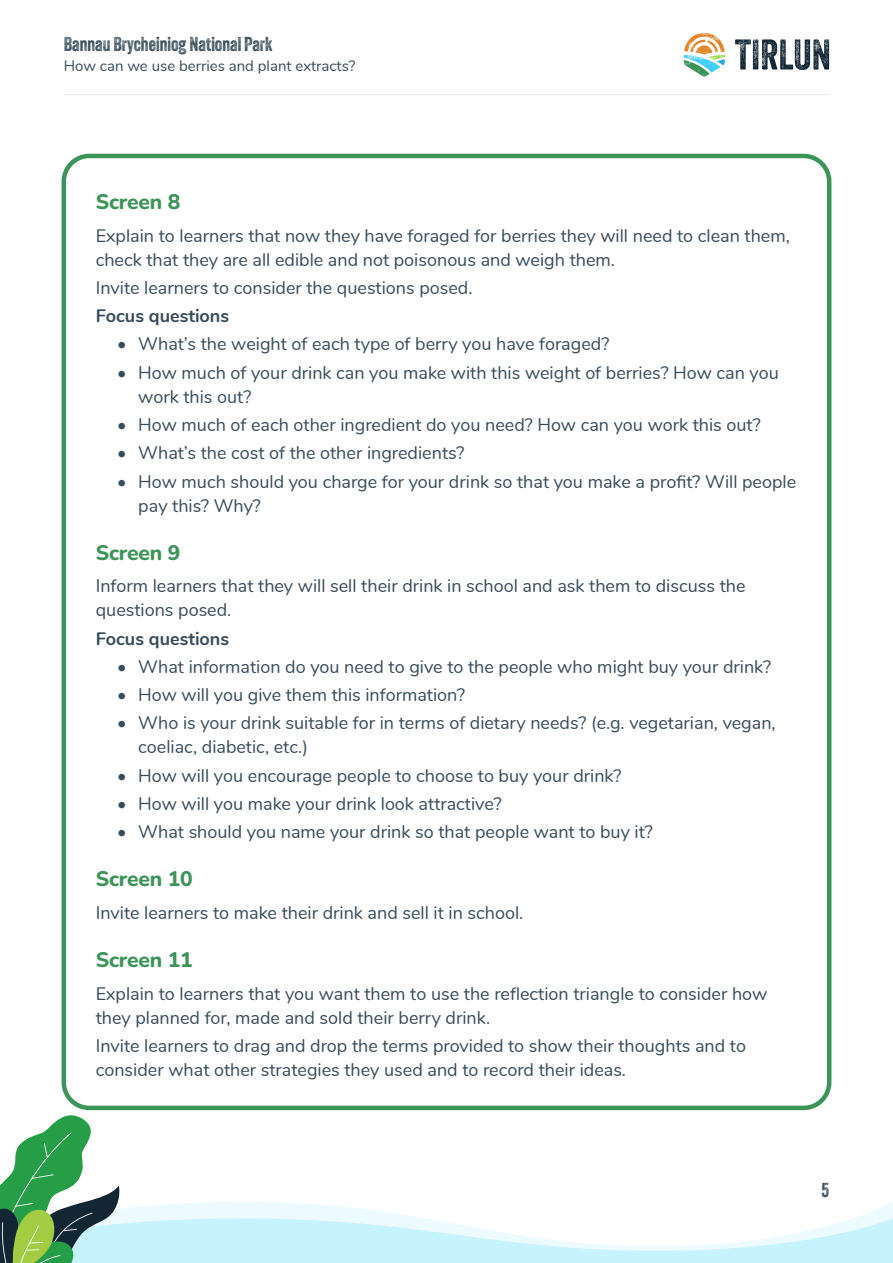
<style>
.page{position:relative;width:893px;height:1263px;background:#fff}
.page>*{position:absolute;margin:0;border:0;box-sizing:border-box;transform-origin:0 0}
.Page_section_heading{font:800 21px "Nunito";letter-spacing:-.01em;color:#3d9459}
.t1{font:19.5px "Veneer Two";color:#374c5a}
.Body_text{font:18px/24px "Nunito";color:#374c5a}
.Body_text-2{font:700 18px "Nunito";color:#374c5a}
.t2{font:15px "Nunito";color:#374c5a}
</style>
<div class="page">
<svg style="left:735px;top:39px;width:94px;height:31px"></svg>
<svg style="left:684px;top:33px;width:41px;height:44px"></svg>
<hr style="left:64px;top:94px;width:765px;height:1px;background:#e6e7e9">
<div style="left:62px;top:154px;width:769px;height:956px;border:4px solid #3d9459;border-radius:26px"></div>
<svg style="left:0;top:1108px;width:893px;height:155px"></svg>
<p class="t1" style="left:64px;top:32px;width:210px">Bannau Brycheiniog National Park</p>
<p class="t2" style="left:64px;top:54px;width:293px">How can we use berries and plant extracts?</p>
<p class="Page_section_heading" style="left:96px;top:187px;width:86px">Screen 8</p>
<p class="Body_text" style="left:96px;top:222px;width:696px">Explain to learners that now they have foraged for berries they will need to clean them, check that they are all edible and not poisonous and weigh them.</p>
<p class="Body_text" style="left:96px;top:275px;width:378px">Invite learners to consider the questions posed.</p>
<p class="Body_text-2" style="left:96px;top:303px;width:135px">Focus questions</p>
<p class="Body_text" style="left:117px;top:331px;width:494px">• What’s the weight of each type of berry you have foraged?</p>
<p class="Body_text" style="left:138px;top:359px;width:642px;text-indent:-21px">• How much of your drink can you make with this weight of berries? How can you work this out?</p>
<p class="Body_text" style="left:117px;top:412px;width:645px">• How much of each other ingredient do you need? How can you work this out?</p>
<p class="Body_text" style="left:117px;top:440px;width:349px">• What’s the cost of the other ingredients?</p>
<p class="Body_text" style="left:138px;top:468px;width:659px;text-indent:-21px">• How much should you charge for your drink so that you make a profit? Will people pay this? Why?</p>
<p class="Page_section_heading" style="left:96px;top:537px;width:86px">Screen 9</p>
<p class="Body_text" style="left:96px;top:573px;width:651px">Inform learners that they will sell their drink in school and ask them to discuss the questions posed.</p>
<p class="Body_text-2" style="left:96px;top:625px;width:135px">Focus questions</p>
<p class="Body_text" style="left:117px;top:653px;width:655px">• What information do you need to give to the people who might buy your drink?</p>
<p class="Body_text" style="left:117px;top:682px;width:350px">• How will you give them this information?</p>
<p class="Body_text" style="left:138px;top:710px;width:639px;text-indent:-21px">• Who is your drink suitable for in terms of dietary needs? (e.g. vegetarian, vegan, coeliac, diabetic, etc.)</p>
<p class="Body_text" style="left:117px;top:762px;width:506px">• How will you encourage people to choose to buy your drink?</p>
<p class="Body_text" style="left:117px;top:790px;width:386px">• How will you make your drink look attractive?</p>
<p class="Body_text" style="left:117px;top:819px;width:537px">• What should you name your drink so that people want to buy it?</p>
<p class="Page_section_heading" style="left:96px;top:864px;width:98px">Screen 10</p>
<p class="Body_text" style="left:96px;top:899px;width:429px">Invite learners to make their drink and sell it in school.</p>
<p class="Page_section_heading" style="left:96px;top:945px;width:98px">Screen 11</p>
<p class="Body_text" style="left:96px;top:980px;width:673px">Explain to learners that you want them to use the reflection triangle to consider how they planned for, made and sold their berry drink.</p>
<p class="Body_text" style="left:96px;top:1033px;width:652px">Invite learners to drag and drop the terms provided to show their thoughts and to consider what other strategies they used and to record their ideas.</p>
<p class="t1" style="left:821px;top:1178px;width:9px">5</p>
</div>
